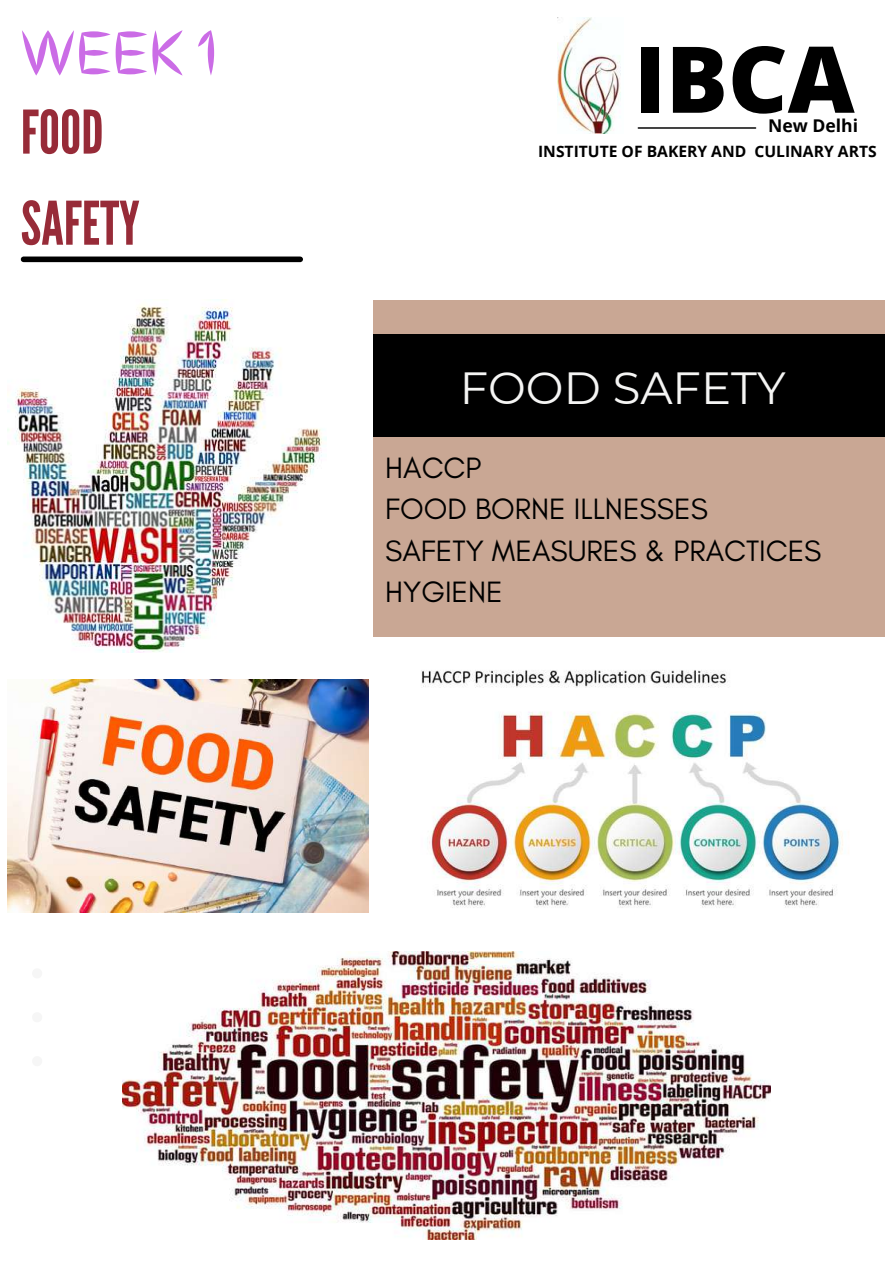
<style>
.page{position:relative;width:893px;height:1264px;background:#fff}
.page>*{position:absolute;margin:0;border:0;box-sizing:border-box;transform-origin:0 0}
.t1{font:800 92.1px "Open Sans";color:#000}
.t2{font:60px/91.1px "League Gothic";color:#972b38}
.t3{font:700 60px "Anahaw";color:#cb6ce6}
.t4{font:45px "Montserrat";color:#f5f5f4}
.t5{font:30px/41.5px "Glacial Indifference";color:#000}
.t6{font:700 17.55px "Open Sans";color:#000}
.t7{font:700 15.6px "Open Sans";color:#000}
</style>
<div class="page">
<img style="left:397px;top:652px;width:475px;height:267px;border-radius:22px">
<div style="left:373px;top:300px;width:511px;height:336px;background:#c9a794"></div>
<div style="left:373px;top:334px;width:511px;height:103px;background:#000"></div>
<img style="left:122px;top:951px;width:648px;height:288px">
<img style="left:7px;top:300px;width:320px;height:353px">
<img style="left:7px;top:679px;width:361px;height:233px">
<img style="left:557px;top:18px;width:64px;height:115px">
<hr style="left:638px;top:127px;width:117px;height:2px;background:#000">
<div style="left:24px;top:256px;width:276px;height:6px;background:#000"></div>
<h2 class="t3" style="left:21px;top:17px;width:199px">WEEK 1</h2>
<h2 class="t2" style="left:21px;top:88px;width:120px">FOOD<br>SAFETY</h2>
<h1 class="t1" style="left:633px;top:14px;width:222px">IBCA</h1>
<p class="t6" style="left:768px;top:113px;width:91px">New Delhi</p>
<p class="t7" style="left:538px;top:140px;width:340px">INSTITUTE OF BAKERY AND CULINARY ARTS</p>
<h3 class="t4" style="left:459px;top:360px;width:327px">FOOD SAFETY</h3>
<p class="t5" style="left:385px;top:446px;width:437px">HACCP<br>FOOD BORNE ILLNESSES<br>SAFETY MEASURES &amp; PRACTICES<br>HYGIENE</p>
</div>
